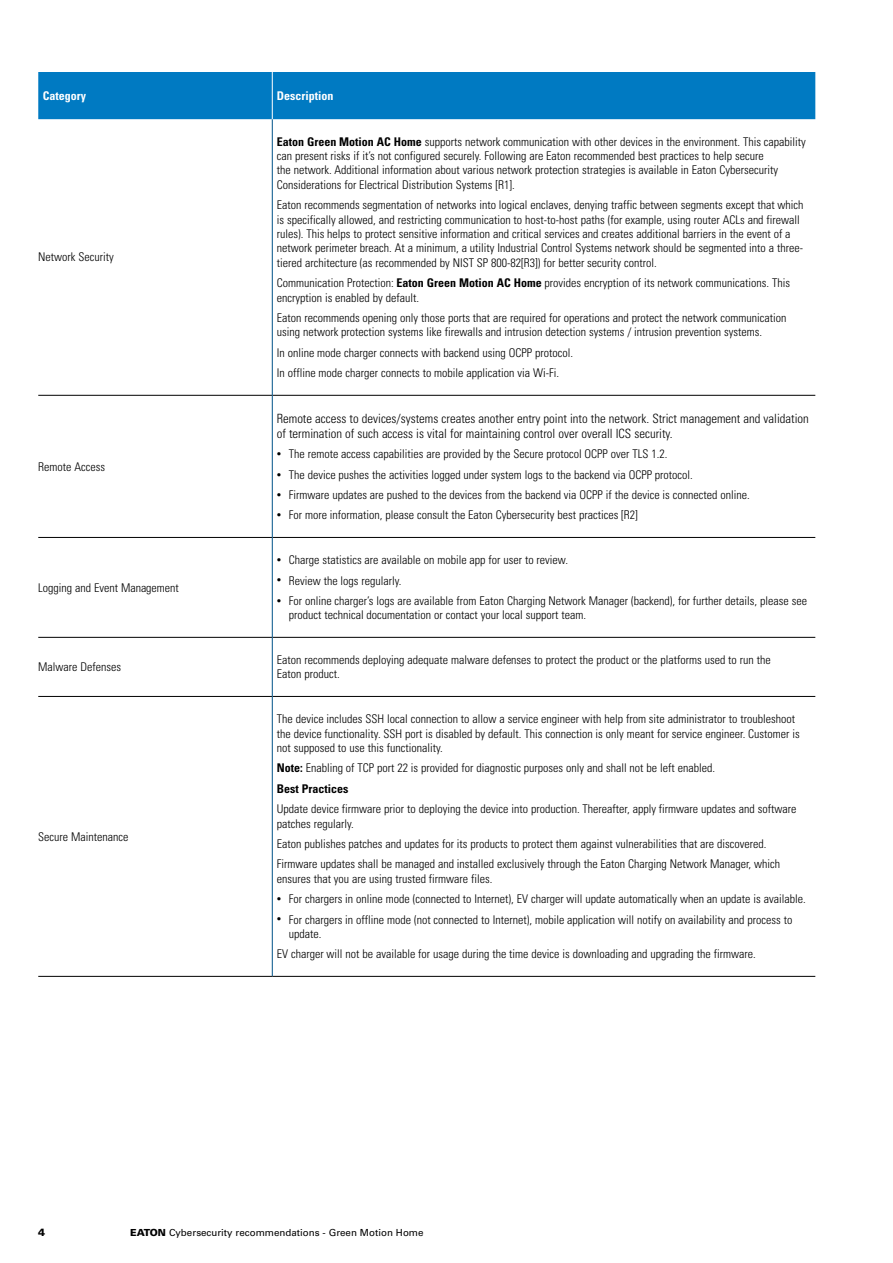
<style>
.page{position:relative;width:893px;height:1263px;background:#fff}
.page>*{position:absolute;margin:0;border:0;box-sizing:border-box;transform-origin:0 0}
.t1{font:300 condensed 12.75px/15.3px "Univers LT Std";color:#000}
.t2{font:300 condensed 12px/14.4px "Univers LT Std";color:#000}
.t3{font:700 condensed 12px "Univers LT Std";color:#fff}
.t4{font:900 10.5px "Univers LT Std";color:#000}
.t5{font:9.75px "Univers LT Std";color:#000}
.s1{font-weight:700}
.s2{font-stretch:normal;font-size:9px}
.s3{font-weight:900}
</style>
<div class="page">
<div style="left:38px;top:72px;width:777px;height:47px;background:#007ac2"></div>
<hr style="left:38px;top:395px;width:234px;height:1px;background:#000">
<hr style="left:272px;top:395px;width:543px;height:1px;background:#000">
<hr style="left:38px;top:537px;width:234px;height:1px;background:#000">
<hr style="left:272px;top:537px;width:543px;height:1px;background:#000">
<hr style="left:38px;top:637px;width:234px;height:1px;background:#000">
<hr style="left:272px;top:637px;width:543px;height:1px;background:#000">
<hr style="left:38px;top:696px;width:234px;height:1px;background:#000">
<hr style="left:272px;top:696px;width:543px;height:1px;background:#000">
<hr style="left:38px;top:976px;width:234px;height:1px;background:#000">
<hr style="left:272px;top:976px;width:543px;height:1px;background:#000">
<hr style="left:272px;top:119px;width:1px;height:276px;background:#005288">
<hr style="left:272px;top:395px;width:1px;height:142px;background:#005288">
<hr style="left:272px;top:537px;width:1px;height:100px;background:#005288">
<hr style="left:272px;top:637px;width:1px;height:59px;background:#005288">
<hr style="left:272px;top:696px;width:1px;height:280px;background:#005288">
<hr style="left:272px;top:72px;width:1px;height:47px;background:#fff">
<p class="t3" style="left:43px;top:89px;width:45px">Category</p>
<p class="t3" style="left:277px;top:89px;width:58px">Description</p>
<p class="t2" style="left:38px;top:250px;width:77px">Network Security</p>
<p class="t2" style="left:38px;top:459px;width:68px">Remote Access</p>
<p class="t2" style="left:38px;top:580px;width:142px">Logging and Event Management</p>
<p class="t2" style="left:277px;top:134px;width:531px"><span class="s1">Eaton Green Motion AC Home</span> supports network communication with other devices in the environment. This capability can present risks if it’s not configured securely. Following are Eaton recommended best practices to help secure<br>the network. Additional information about various network protection strategies is available in Eaton Cybersecurity Considerations for Electrical Distribution Systems [R1].</p>
<p class="t2" style="left:277px;top:198px;width:528px">Eaton recommends segmentation of networks into logical enclaves, denying traffic between segments except that which is specifically allowed, and restricting communication to host-to-host paths (for example, using router ACLs and firewall rules). This helps to protect sensitive information and critical services and creates additional barriers in the event of a network perimeter breach. At a minimum, a utility Industrial Control Systems network should be segmented into a three&shy;tiered architecture (as recommended by NIST SP 800-82[R3]) for better security control.</p>
<p class="t2" style="left:277px;top:276px;width:515px">Communication Protection: <span class="s1">Eaton Green Motion AC Home</span> provides encryption of its network communications. This encryption is enabled by default.</p>
<p class="t2" style="left:277px;top:311px;width:511px">Eaton recommends opening only those ports that are required for operations and protect the network communication using network protection systems like firewalls and intrusion detection systems / intrusion prevention systems.</p>
<p class="t2" style="left:277px;top:342px;width:298px;line-height:20.4px">In online mode charger connects with backend using OCPP protocol.<br>In offline mode charger connects to mobile application via Wi-Fi.</p>
<p class="t1" style="left:277px;top:410px;width:534px">Remote access to devices/systems creates another entry point into the network. Strict management and validation of termination of such access is vital for maintaining control over overall ICS security.</p>
<p class="t2" style="left:277px;top:447px;width:392px"><span class="s2">•</span> The remote access capabilities are provided by the Secure protocol OCPP over TLS 1.2.</p>
<p class="t2" style="left:277px;top:467px;width:418px"><span class="s2">•</span> The device pushes the activities logged under system logs to the backend via OCPP protocol.</p>
<p class="t2" style="left:277px;top:488px;width:474px"><span class="s2">•</span> Firmware updates are pushed to the devices from the backend via OCPP if the device is connected online.</p>
<p class="t2" style="left:277px;top:508px;width:363px"><span class="s2">•</span> For more information, please consult the Eaton Cybersecurity best practices [R2]</p>
<p class="t2" style="left:277px;top:553px;width:293px"><span class="s2">•</span> Charge statistics are available on mobile app for user to review.</p>
<p class="t2" style="left:277px;top:573px;width:126px"><span class="s2">•</span> Review the logs regularly.</p>
<p class="t2" style="left:289px;top:593px;width:520px;text-indent:-12px"><span class="s2">•</span> For online charger’s logs are available from Eaton Charging Network Manager (backend), for further details, please see product technical documentation or contact your local support team.</p>
<p class="t2" style="left:38px;top:660px;width:84px">Malware Defenses</p>
<p class="t2" style="left:277px;top:653px;width:495px">Eaton recommends deploying adequate malware defenses to protect the product or the platforms used to run the<br>Eaton product.</p>
<p class="t2" style="left:38px;top:829px;width:92px">Secure Maintenance</p>
<p class="t2" style="left:277px;top:712px;width:525px">The device includes SSH local connection to allow a service engineer with help from site administrator to troubleshoot the device functionality. SSH port is disabled by default. This connection is only meant for service engineer. Customer is not supposed to use this functionality.</p>
<p class="t2" style="left:277px;top:758px;width:440px;line-height:20.4px"><span class="s1">Note:</span> Enabling of TCP port 22 is provided for diagnostic purposes only and shall not be left enabled.<br><span class="s1">Best Practices</span></p>
<p class="t2" style="left:277px;top:802px;width:521px">Update device firmware prior to deploying the device into production. Thereafter, apply firmware updates and software patches regularly.</p>
<p class="t2" style="left:277px;top:833px;width:505px;line-height:20.4px">Eaton publishes patches and updates for its products to protect them against vulnerabilities that are discovered.<br>Firmware updates shall be managed and installed exclusively through the Eaton Charging Network Manager, which</p>
<p class="t2" style="left:277px;top:871px;width:217px">ensures that you are using trusted firmware files.</p>
<p class="t2" style="left:277px;top:892px;width:530px"><span class="s2">•</span> For chargers in online mode (connected to Internet), EV charger will update automatically when an update is available.</p>
<p class="t2" style="left:289px;top:912px;width:505px;text-indent:-12px"><span class="s2">•</span> For chargers in offline mode (not connected to Internet), mobile application will notify on availability and process to update.</p>
<p class="t2" style="left:277px;top:947px;width:480px">EV charger will not be available for usage during the time device is downloading and upgrading the firmware.</p>
<p class="t4" style="left:38px;top:1225px;width:9px">4</p>
<p class="t5" style="left:130px;top:1227px;width:295px"><span class="s3">EATON</span> Cybersecurity recommendations - Green Motion Home</p>
</div>
